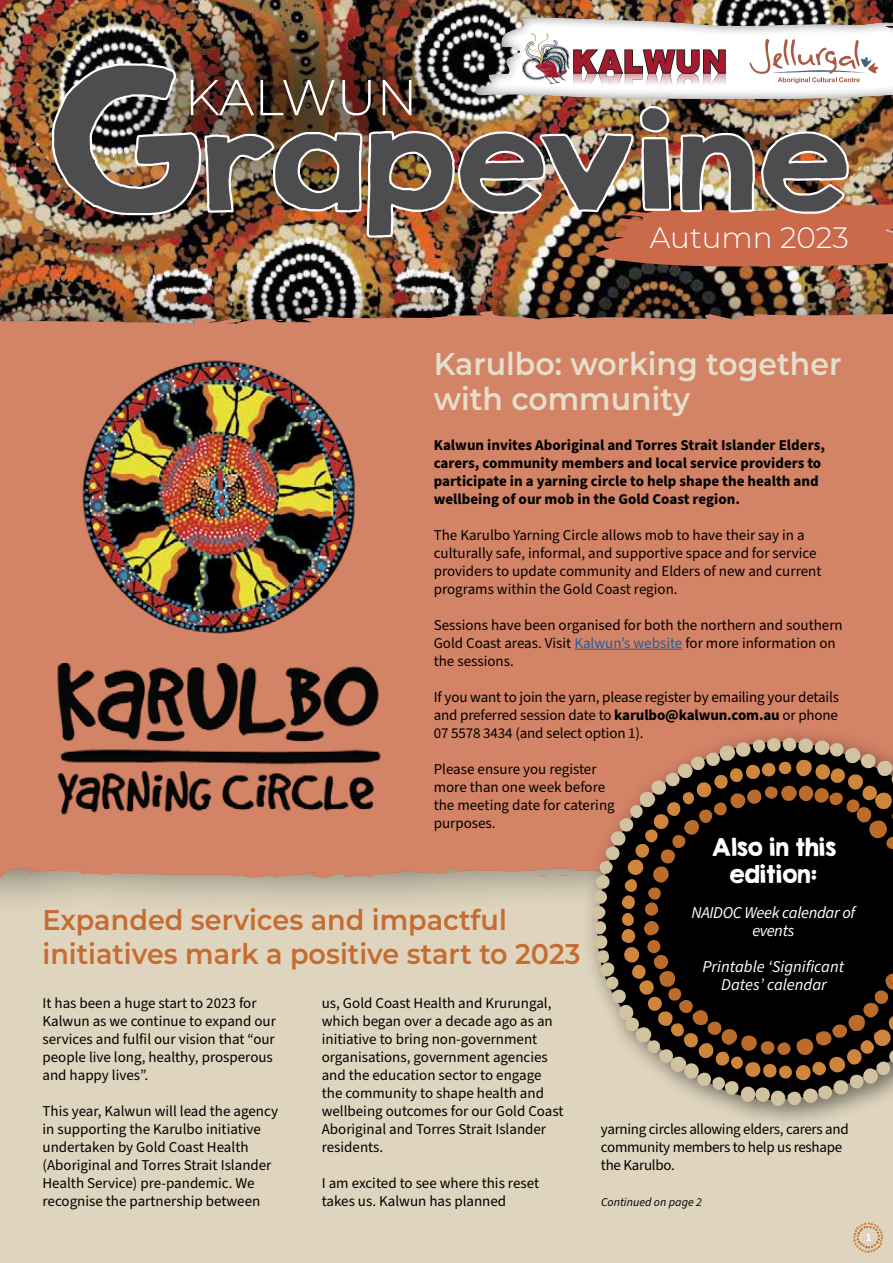
<style>
.page{position:relative;width:893px;height:1263px;background:#fff}
.page>*{position:absolute;margin:0;border:0;box-sizing:border-box;transform-origin:0 0}
.t1{font:600 31.5px/34.5px "Montserrat";color:#e6decb;scale:.95 1}
.t2{font:300 29.4px "Montserrat";color:#fff}
.t3{font:600 28.5px/34.2px "Montserrat";color:#c66c32;scale:.95 1}
.t4{font:21.75px/27px "KG Second Chances Solid";color:#fff;text-align:center}
.t5{font:italic 16.5px/18px "Source Sans Pro";letter-spacing:-.005em;color:#fff;text-align:center}
.t6{font:15px/18px "Source Sans Pro";color:#000}
.t7{font:700 15px/18px "Source Sans Pro";color:#000}
.t8{font:15px/18px "Source Sans Pro";letter-spacing:-.02em;color:#000}
.t9{font:italic 12px "Source Sans Pro";color:#000}
.t10{font:600 12px "Source Sans Pro";color:#fff}
.s1{color:#215e9e}
.s2{font-weight:700}
</style>
<div class="page">
<div style="left:0;top:303px;width:893px;height:700px;background:#d38366"></div>
<img style="left:0;top:0;width:893px;height:324px">
<img style="left:117px;top:17px;width:342px;height:188px;border-radius:50%">
<svg style="left:588px;top:204px;width:305px;height:63px"></svg>
<div style="left:0;top:863px;width:893px;height:400px;background:#000;opacity:.5"></div>
<img style="left:203px;top:104px;width:647px;height:150px">
<img style="left:50px;top:62px;width:361px;height:154px">
<div style="left:580px;top:726px;width:313px;height:404px;background:#000;opacity:.5"></div>
<svg style="left:593px;top:728px;width:300px;height:396px"></svg>
<svg style="left:591px;top:737px;width:302px;height:370px"></svg>
<img style="left:473px;top:11px;width:420px;height:92px">
<hr style="left:574px;top:649px;width:108px;height:1px;background:#215e9e">
<img style="left:57px;top:360px;width:324px;height:455px">
<svg style="left:853px;top:1222px;width:30px;height:31px"></svg>
<h2 class="t2" style="left:650px;top:218px;width:201px">Autumn 2023</h2>
<h1 class="t1" style="left:434px;top:345px;width:431px">Karulbo: working together with community</h1>
<p class="t7" style="left:434px;top:436px;width:393px">Kalwun invites Aboriginal and Torres Strait Islander Elders, carers, community members and local service providers to participate in a yarning circle to help shape the health and wellbeing of our mob in the Gold Coast region.</p>
<p class="t6" style="left:434px;top:527px;width:389px">The Karulbo Yarning Circle allows mob to have their say in a culturally safe, informal, and supportive space and for service providers to update community and Elders of new and current programs within the Gold Coast region.</p>
<p class="t6" style="left:434px;top:617px;width:411px">Sessions have been organised for both the northern and southern<br>Gold Coast areas. Visit <span class="s1">Kalwun’s website</span> for more information on the sessions.</p>
<p class="t6" style="left:434px;top:689px;width:407px;text-align:justify">If you want to join the yarn, please register by emailing your details and preferred session date to <span class="s2">karulbo@kalwun.com.au</span> or phone 07 5578 3434 (and select option 1).</p>
<p class="t6" style="left:434px;top:761px;width:183px">Please ensure you register more than one week before the meeting date for catering purposes.</p>
<h3 class="t3" style="left:43px;top:902px;width:568px">Expanded services and impactful initiatives mark a positive start to 2023</h3>
<p class="t6" style="left:43px;top:995px;width:235px">It has been a huge start to 2023 for<br>Kalwun as we continue to expand our services and fulfil our vision that “our people live long, healthy, prosperous and happy lives”.</p>
<p class="t6" style="left:43px;top:1103px;width:237px">This year, Kalwun will lead the agency in supporting the Karulbo initiative undertaken by Gold Coast Health (Aboriginal and Torres Strait Islander Health Service) pre-pandemic. We recognise the partnership between</p>
<p class="t6" style="left:322px;top:995px;width:243px">us, Gold Coast Health and Krurungal, which began over a decade ago as an initiative to bring non-government organisations, government agencies and the education sector to engage the community to shape health and wellbeing outcomes for our Gold Coast Aboriginal and Torres Strait Islander residents.</p>
<p class="t6" style="left:322px;top:1175px;width:219px">I am excited to see where this reset takes us. Kalwun has planned</p>
<h3 class="t4" style="left:712px;top:833px;width:125px">Also in this edition:</h3>
<p class="t5" style="left:691px;top:904px;width:165px">NAIDOC Week calendar of events</p>
<p class="t5" style="left:702px;top:958px;width:143px">Printable ‘Significant<br>Dates’ calendar</p>
<p class="t8" style="left:601px;top:1121px;width:249px">yarning circles allowing elders, carers and community members to help us reshape the Karulbo.</p>
<p class="t9" style="left:601px;top:1194px;width:103px">Continued on page 2</p>
<p class="t10" style="left:866px;top:1229px;width:8px">1</p>
</div>
